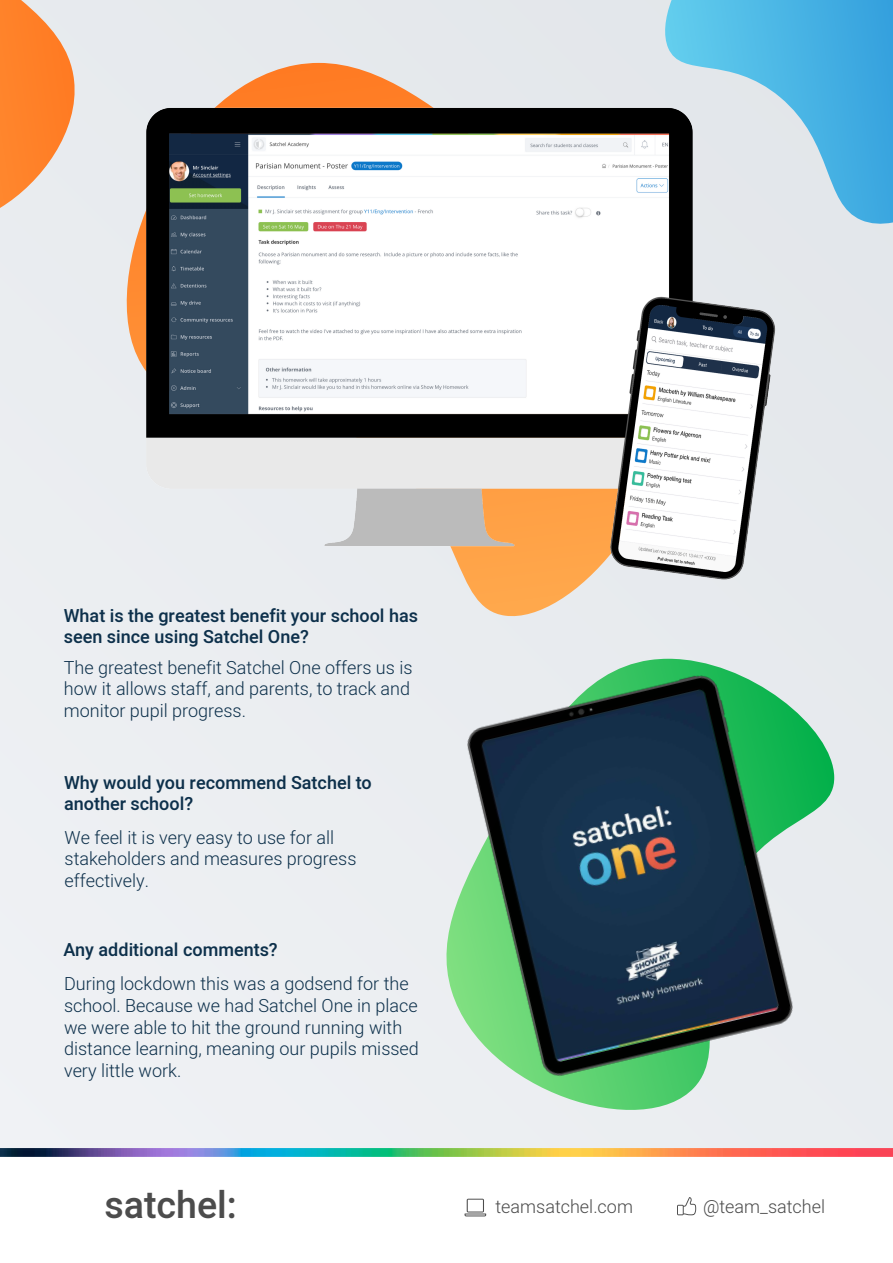
<style>
.page{position:relative;width:893px;height:1263px;background:#fff}
.page>*{position:absolute;margin:0;border:0;box-sizing:border-box;transform-origin:0 0}
.t1{font:500 37.5px "Heebo";color:#4c4c4c}
.t2{font:300 18px/21.6px "Heebo";color:#0d304b}
.t3{font:500 18px/21.6px "Heebo";color:#0d304b}
.t4{font:300 18px "Heebo";color:#4c4c4c}
</style>
<div class="page">
<div style="left:0;top:0;width:893px;height:1151px;background:#ebeef1"></div>
<svg style="left:465px;top:1199px;width:21px;height:17px"></svg>
<svg style="left:677px;top:1197px;width:19px;height:18px"></svg>
<img style="left:0;top:1149px;width:893px;height:7px">
<svg style="left:0;top:0;width:67px;height:208px"></svg>
<img style="left:36px;top:53px;width:740px;height:548px">
<img style="left:446px;top:608px;width:389px;height:502px">
<svg style="left:663px;top:0;width:230px;height:225px"></svg>
<p class="t3" style="left:64px;top:605px;width:356px">What is the greatest benefit your school has seen since using Satchel One?</p>
<p class="t2" style="left:64px;top:656px;width:350px">The greatest benefit Satchel One offers us is how it allows staff, and parents, to track and monitor pupil progress.</p>
<p class="t3" style="left:64px;top:772px;width:309px">Why would you recommend Satchel to another school?</p>
<p class="t2" style="left:65px;top:826px;width:293px">We feel it is very easy to use for all stakeholders and measures progress effectively.</p>
<p class="t3" style="left:64px;top:938px;width:216px">Any additional comments?</p>
<p class="t2" style="left:64px;top:973px;width:356px">During lockdown this was a godsend for the school. Because we had Satchel One in place we were able to hit the ground running with distance learning, meaning our pupils missed very little work.</p>
<h1 class="t1" style="left:104px;top:1179px;width:134px">satchel:</h1>
<p class="t4" style="left:495px;top:1194px;width:139px">teamsatchel.com</p>
<p class="t4" style="left:703px;top:1194px;width:124px">@team_satchel</p>
</div>
